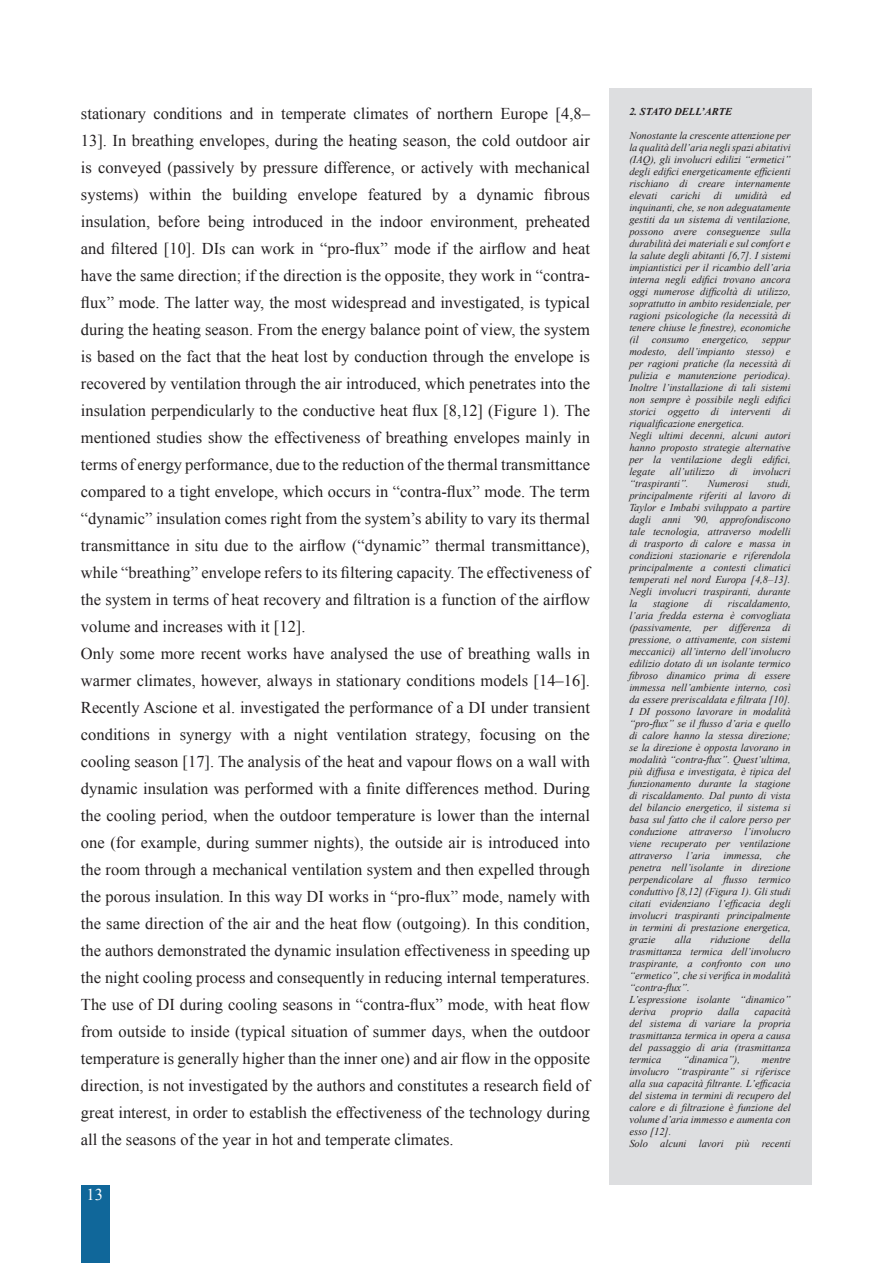
<style>
.page{position:relative;width:893px;height:1263px;background:#fff}
.page>*{position:absolute;margin:0;border:0;box-sizing:border-box;transform-origin:0 0}
.t1{font:16.5px/27px "Times New Roman";color:#231f20}
.t2{font:16.5px "Times New Roman";color:#fff}
.t3{font:italic 10.5px/12px "Times New Roman";color:#231f20;text-align:justify}
.t4{font:italic 700 10.5px "Times New Roman";color:#231f20}
</style>
<div class="page">
<div style="left:609px;top:88px;width:203px;height:1097px;background:#dddee0"></div>
<div style="left:81px;top:1185px;width:28px;height:78px;background:#10679a"></div>
<p class="t1" style="left:81px;top:100px;width:511px">stationary conditions and in temperate climates of northern Europe [4,8– 13]. In breathing envelopes, during the heating season, the cold outdoor air is conveyed (passively by pressure difference, or actively with mechanical systems) within the building envelope featured by a dynamic fibrous insulation, before being introduced in the indoor environment, preheated and filtered [10]. DIs can work in “pro-flux” mode if the airflow and heat have the same direction; if the direction is the opposite, they work in “contra&shy;flux” mode. The latter way, the most widespread and investigated, is typical during the heating season. From the energy balance point of view, the system is based on the fact that the heat lost by conduction through the envelope is recovered by ventilation through the air introduced, which penetrates into the insulation perpendicularly to the conductive heat flux [8,12] (Figure 1). The mentioned studies show the effectiveness of breathing envelopes mainly in terms of energy performance, due to the reduction of the thermal transmittance compared to a tight envelope, which occurs in “contra-flux” mode. The term “dynamic” insulation comes right from the system’s ability to vary its thermal transmittance in situ due to the airflow (“dynamic” thermal transmittance), while “breathing” envelope refers to its filtering capacity. The effectiveness of the system in terms of heat recovery and filtration is a function of the airflow volume and increases with it [12].<br>Only some more recent works have analysed the use of breathing walls in warmer climates, however, always in stationary conditions models [14–16].<br>Recently Ascione et al. investigated the performance of a DI under transient conditions in synergy with a night ventilation strategy, focusing on the cooling season [17]. The analysis of the heat and vapour flows on a wall with dynamic insulation was performed with a finite differences method. During the cooling period, when the outdoor temperature is lower than the internal one (for example, during summer nights), the outside air is introduced into the room through a mechanical ventilation system and then expelled through the porous insulation. In this way DI works in “pro-flux” mode, namely with the same direction of the air and the heat flow (outgoing). In this condition, the authors demonstrated the dynamic insulation effectiveness in speeding up the night cooling process and consequently in reducing internal temperatures.<br>The use of DI during cooling seasons in “contra-flux” mode, with heat flow from outside to inside (typical situation of summer days, when the outdoor temperature is generally higher than the inner one) and air flow in the opposite direction, is not investigated by the authors and constitutes a research field of great interest, in order to establish the effectiveness of the technology during all the seasons of the year in hot and temperate climates.</p>
<p class="t4" style="left:629px;top:104px;width:104px">2. STATO DELL’ARTE</p>
<p class="t3" style="left:629px;top:129px;width:163px">Nonostante la crescente attenzione per la qualità dell’aria negli spazi abitativi (IAQ), gli involucri edilizi “ermetici” degli edifici energeticamente efficienti rischiano di creare internamente elevati</p>
<p class="t3" style="left:629px;top:189px;width:163px;text-indent:151px">ed inquinanti, che, se non adeguatamente gestiti da un sistema di ventilazione, possono avere conseguenze sulla durabilità dei materiali e sul comfort e la salute degli abitanti [6,7]. I sistemi impiantistici per il ricambio dell’aria interna negli edifici trovano ancora oggi numerose difficoltà di utilizzo, soprattutto in ambito residenziale, per ragioni psicologiche (la necessità di tenere chiuse le finestre), economiche (il</p>
<p class="t3" style="left:671px;top:189px;width:31px">carichi</p>
<p class="t3" style="left:714px;top:189px;width:10px">di</p>
<p class="t3" style="left:735px;top:189px;width:34px">umidità</p>
<p class="t3" style="left:652px;top:333px;width:39px">consumo</p>
<p class="t3" style="left:702px;top:333px;width:48px">energetico,</p>
<p class="t3" style="left:629px;top:333px;width:163px;text-align:left;text-indent:133px">seppur modesto, dell’impianto stesso) e per ragioni pratiche (la necessità di pulizia e manutenzione periodica).<br>Inoltre l’installazione di tali sistemi non sempre è possibile negli edifici storici oggetto di interventi di riqualificazione energetica.<br>Negli ultimi decenni, alcuni autori hanno proposto strategie alternative per la ventilazione degli edifici, legate</p>
<p class="t3" style="left:670px;top:465px;width:46px">all’utilizzo</p>
<p class="t3" style="left:730px;top:465px;width:10px">di</p>
<p class="t3" style="left:753px;top:465px;width:39px">involucri</p>
<p class="t3" style="left:629px;top:477px;width:61px">“traspiranti”.</p>
<p class="t3" style="left:708px;top:477px;width:42px">Numerosi</p>
<p class="t3" style="left:629px;top:477px;width:163px;text-indent:138px">studi, principalmente riferiti al lavoro di Taylor e Imbabi sviluppato a partire dagli anni ’90, approfondiscono tale tecnologia, attraverso modelli di trasporto di calore e massa in condizioni stazionarie e riferendola principalmente a contesti climatici temperati nel nord Europa [4,8–13].<br>Negli involucri traspiranti, durante la</p>
<p class="t3" style="left:629px;top:597px;width:163px;text-indent:99px">riscaldamento, l’aria fredda esterna è convogliata (passivamente, per differenza di pressione, o attivamente, con sistemi meccanici) all’interno dell’involucro edilizio dotato di un isolante termico fibroso dinamico prima di essere immessa nell’ambiente interno, così da essere preriscaldata e filtrata [10].<br>I DI possono lavorare in modalità “pro-flux” se il flusso d’aria e quello di calore hanno la stessa direzione; se la direzione è opposta lavorano in modalità “contra-flux”. Quest’ultima, più diffusa e investigata, è tipica del funzionamento durante la stagione di riscaldamento. Dal punto di vista del bilancio energetico, il sistema si basa sul fatto che il calore perso per conduzione attraverso l’involucro viene recuperato per ventilazione attraverso</p>
<p class="t3" style="left:653px;top:597px;width:37px">stagione</p>
<p class="t3" style="left:704px;top:597px;width:10px">di</p>
<p class="t3" style="left:629px;top:849px;width:163px;text-indent:147px">che penetra nell’isolante in direzione perpendicolare al flusso termico conduttivo [8,12] (Figura 1). Gli studi citati evidenziano l’efficacia degli involucri traspiranti principalmente in termini di prestazione energetica, grazie</p>
<p class="t3" style="left:686px;top:849px;width:25px">l’aria</p>
<p class="t3" style="left:724px;top:849px;width:40px">immessa,</p>
<p class="t3" style="left:629px;top:933px;width:163px;text-align:left;text-indent:140px">della trasmittanza termica dell’involucro traspirante, a confronto con uno “ermetico”, che si verifica in modalità “contra-flux”.<br>L’espressione isolante “dinamico” deriva</p>
<p class="t3" style="left:675px;top:933px;width:18px">alla</p>
<p class="t3" style="left:711px;top:933px;width:41px">riduzione</p>
<p class="t3" style="left:671px;top:1005px;width:33px">proprio</p>
<p class="t3" style="left:718px;top:1005px;width:23px">dalla</p>
<p class="t3" style="left:629px;top:1005px;width:163px;text-indent:125px">capacità del sistema di variare la propria trasmittanza termica in opera a causa del passaggio di aria (trasmittanza termica</p>
<p class="t3" style="left:683px;top:1053px;width:58px">“dinamica”),</p>
<p class="t3" style="left:629px;top:1053px;width:163px;text-align:left;text-indent:132px">mentre involucro “traspirante” si riferisce alla sua capacità filtrante. L’efficacia del sistema in termini di recupero del calore e di filtrazione è funzione del volume d’aria immesso e aumenta con esso [12].<br>Solo alcuni lavori più recenti</p>
<h1 class="t2" style="left:87px;top:1184px;width:18px">13</h1>
</div>
